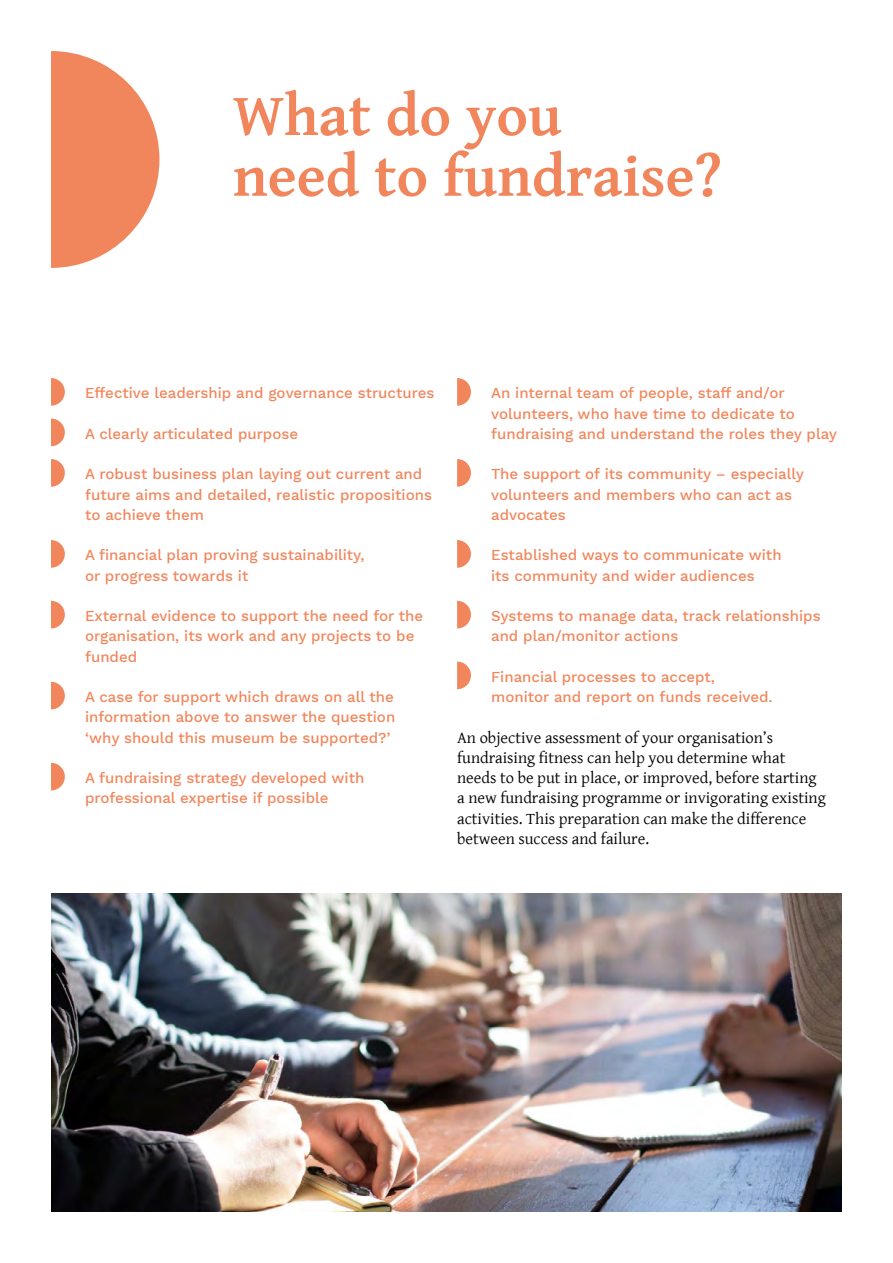
<style>
.page{position:relative;width:893px;height:1263px;background:#fff}
.page>*{position:absolute;margin:0;border:0;box-sizing:border-box;transform-origin:0 0}
.t1{font:700 60px/60.8px "Gentium Basic";color:#f1865c}
.t2{font:16.5px/20.2px "Gentium Basic";color:#000}
.t3{font:500 15px/20.2px "Work Sans";color:#f1865c}
</style>
<div class="page">
<svg style="left:51px;top:51px;width:108px;height:217px"></svg>
<svg style="left:51px;top:378px;width:14px;height:28px"></svg>
<svg style="left:51px;top:419px;width:14px;height:27px"></svg>
<svg style="left:51px;top:459px;width:14px;height:28px"></svg>
<svg style="left:51px;top:540px;width:14px;height:28px"></svg>
<svg style="left:51px;top:601px;width:14px;height:27px"></svg>
<svg style="left:51px;top:682px;width:14px;height:27px"></svg>
<svg style="left:51px;top:763px;width:14px;height:27px"></svg>
<svg style="left:457px;top:378px;width:14px;height:28px"></svg>
<svg style="left:457px;top:459px;width:14px;height:28px"></svg>
<svg style="left:457px;top:540px;width:14px;height:28px"></svg>
<svg style="left:457px;top:601px;width:14px;height:27px"></svg>
<svg style="left:457px;top:662px;width:14px;height:27px"></svg>
<img style="left:51px;top:893px;width:791px;height:319px">
<h1 class="t1" style="left:233px;top:83px;width:491px">What do you<br>need to fundraise?</h1>
<p class="t3" style="left:85px;top:384px;width:351px">Effective leadership and governance structures</p>
<p class="t3" style="left:85px;top:424px;width:215px">A clearly articulated purpose</p>
<p class="t3" style="left:85px;top:465px;width:348px">A robust business plan laying out current and future aims and detailed, realistic propositions to achieve them</p>
<p class="t3" style="left:85px;top:546px;width:281px">A financial plan proving sustainability, or progress towards it</p>
<p class="t3" style="left:85px;top:606px;width:340px">External evidence to support the need for the organisation, its work and any projects to be funded</p>
<p class="t3" style="left:85px;top:687px;width:312px;text-align:justify">A case for support which draws on all the information above to answer the question ‘why should this museum be supported?’</p>
<p class="t3" style="left:85px;top:768px;width:281px">A fundraising strategy developed with professional expertise if possible</p>
<p class="t3" style="left:491px;top:384px;width:347px">An internal team of people, staff and/or volunteers, who have time to dedicate to fundraising and understand the roles they play</p>
<p class="t3" style="left:491px;top:465px;width:314px">The support of its community – especially volunteers and members who can act as advocates</p>
<p class="t3" style="left:491px;top:546px;width:292px">Established ways to communicate with its community and wider audiences</p>
<p class="t3" style="left:491px;top:606px;width:331px">Systems to manage data, track relationships and plan/monitor actions</p>
<p class="t3" style="left:491px;top:667px;width:283px">Financial processes to accept, monitor and report on funds received.</p>
<p class="t2" style="left:457px;top:727px;width:370px">An objective assessment of your organisation’s fundraising fitness can help you determine what needs to be put in place, or improved, before starting a new fundraising programme or invigorating existing activities. This preparation can make the difference between success and failure.</p>
</div>
